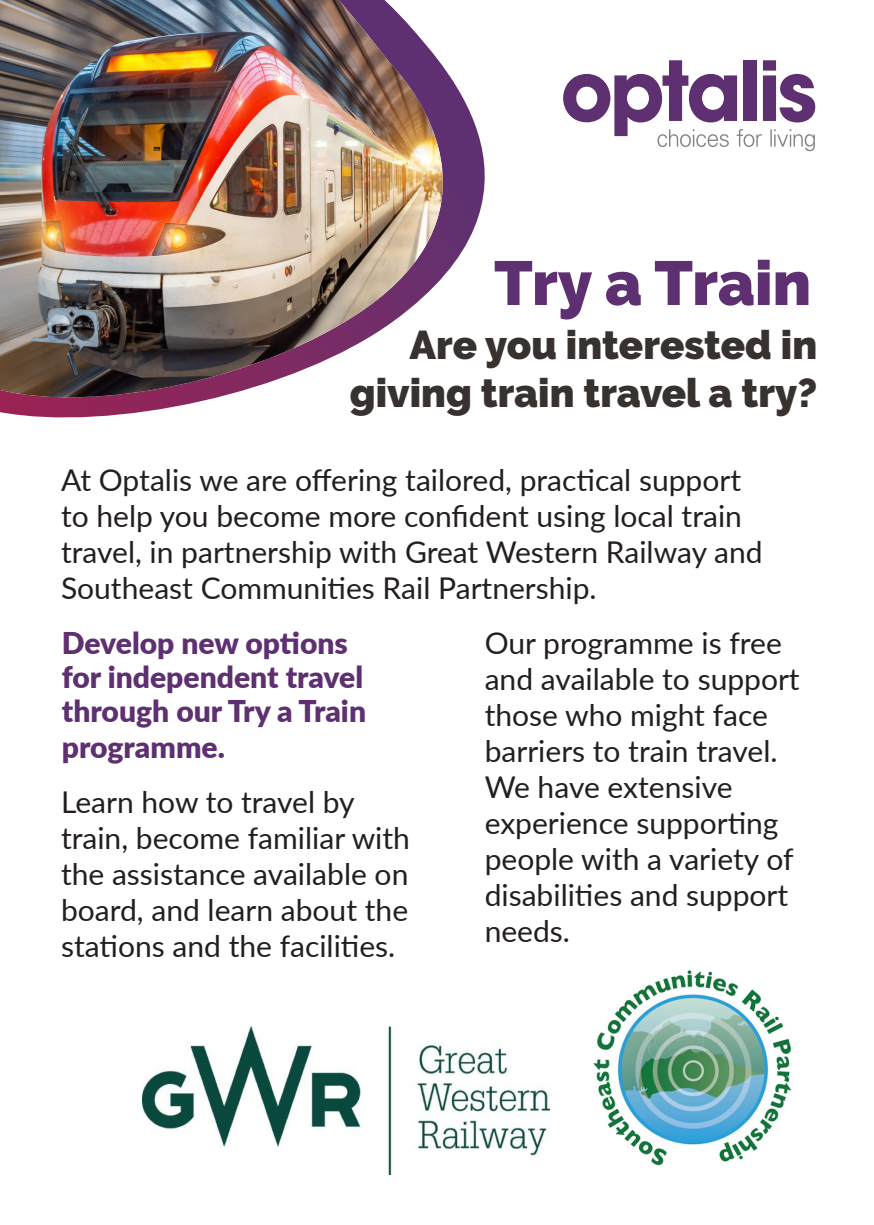
<style>
.page{position:relative;width:874px;height:1225px;background:#fff}
.page>*{position:absolute;margin:0;border:0;box-sizing:border-box;transform-origin:0 0}
.t1{font:900 62px "Raleway";letter-spacing:-.005em;color:#5e3071}
.t2{font:900 40px/48px "Raleway";color:#37312f;text-align:right}
.t3{font:30px/36px "Lato";color:#231f20}
.t4{font:900 30px/34.6px "Lato";color:#5e3071}
</style>
<div class="page">
<img style="left:0;top:0;width:485px;height:413px">
<svg style="left:563px;top:60px;width:251px;height:91px"></svg>
<img style="left:143px;top:1026px;width:406px;height:148px">
<img style="left:593px;top:970px;width:199px;height:196px">
<p class="t1" style="left:494px;top:247px;width:318px">Try a Train</p>
<p class="t2" style="left:349px;top:321px;width:468px">Are you interested in giving train travel a try?</p>
<p class="t3" style="left:61px;top:460px;width:702px">At Optalis we are offering tailored, practical support to help you become more confident using local train travel, in partnership with Great Western Railway and Southeast Communities Rail Partnership.</p>
<p class="t4" style="left:62px;top:625px;width:306px">Develop new options for independent travel through our Try a Train programme.</p>
<p class="t3" style="left:61px;top:782px;width:350px">Learn how to travel by train, become familiar with the assistance available on board, and learn about the stations and the facilities.</p>
<p class="t3" style="left:484px;top:624px;width:316px">Our programme is free and available to support those who might face barriers to train travel.<br>We have extensive experience supporting people with a variety of disabilities and support needs.</p>
</div>
